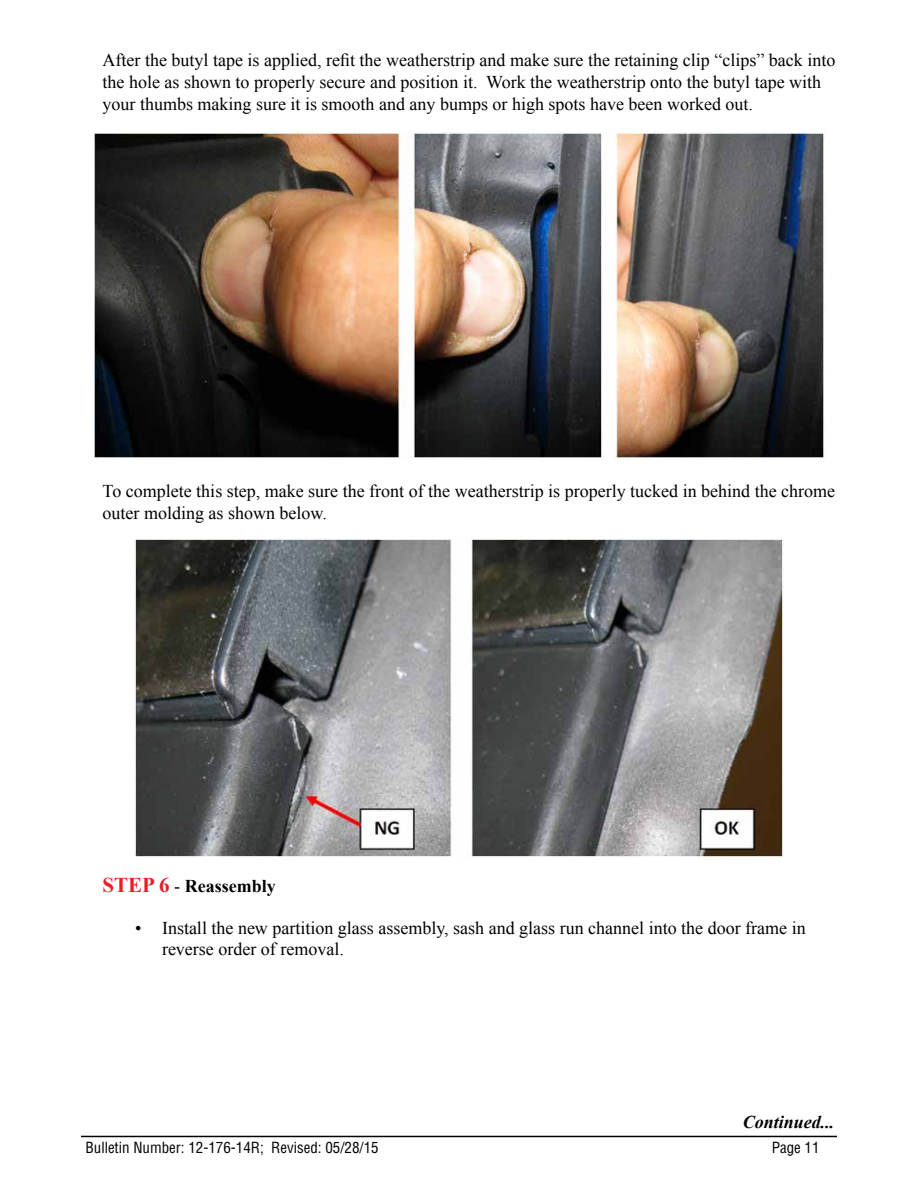
<style>
.page{position:relative;width:918px;height:1188px;background:#fff}
.page>*{position:absolute;margin:0;border:0;box-sizing:border-box;transform-origin:0 0}
.t1{font:18px/21.6px "Times New Roman";color:#000}
.t2{font:700 18px "Times New Roman";color:#000}
.t3{font:italic 700 18px "Times New Roman";color:#000}
.t4{font:condensed 15px "Helvetica LT Std";color:#000}
.s1{font-size:21px;color:#ed1c24}
.s2{font-weight:400}
</style>
<div class="page">
<hr style="left:81px;top:1136px;width:756px;height:1px;background:#000">
<img style="left:94px;top:133px;width:730px;height:326px">
<img style="left:134px;top:538px;width:650px;height:319px">
<p class="t1" style="left:103px;top:49px;width:734px">After the butyl tape is applied, refit the weatherstrip and make sure the retaining clip “clips” back into the hole as shown to properly secure and position it. Work the weatherstrip onto the butyl tape with your thumbs making sure it is smooth and any bumps or high spots have been worked out.</p>
<p class="t1" style="left:103px;top:480px;width:734px">To complete this step, make sure the front of the weatherstrip is properly tucked in behind the chrome outer molding as shown below.</p>
<p class="t2" style="left:103px;top:873px;width:175px"><span class="s1">STEP 6</span> <span class="s2">-</span> Reassembly</p>
<p class="t1" style="left:162px;top:917px;width:645px;text-indent:-27px">• Install the new partition glass assembly, sash and glass run channel into the door frame in reverse order of removal.</p>
<p class="t3" style="left:743px;top:1109px;width:93px">Continued...</p>
<p class="t4" style="left:86px;top:1138px;width:295px">Bulletin Number: 12-176-14R; Revised: 05/28/15</p>
<p class="t4" style="left:772px;top:1138px;width:49px">Page 11</p>
</div>
